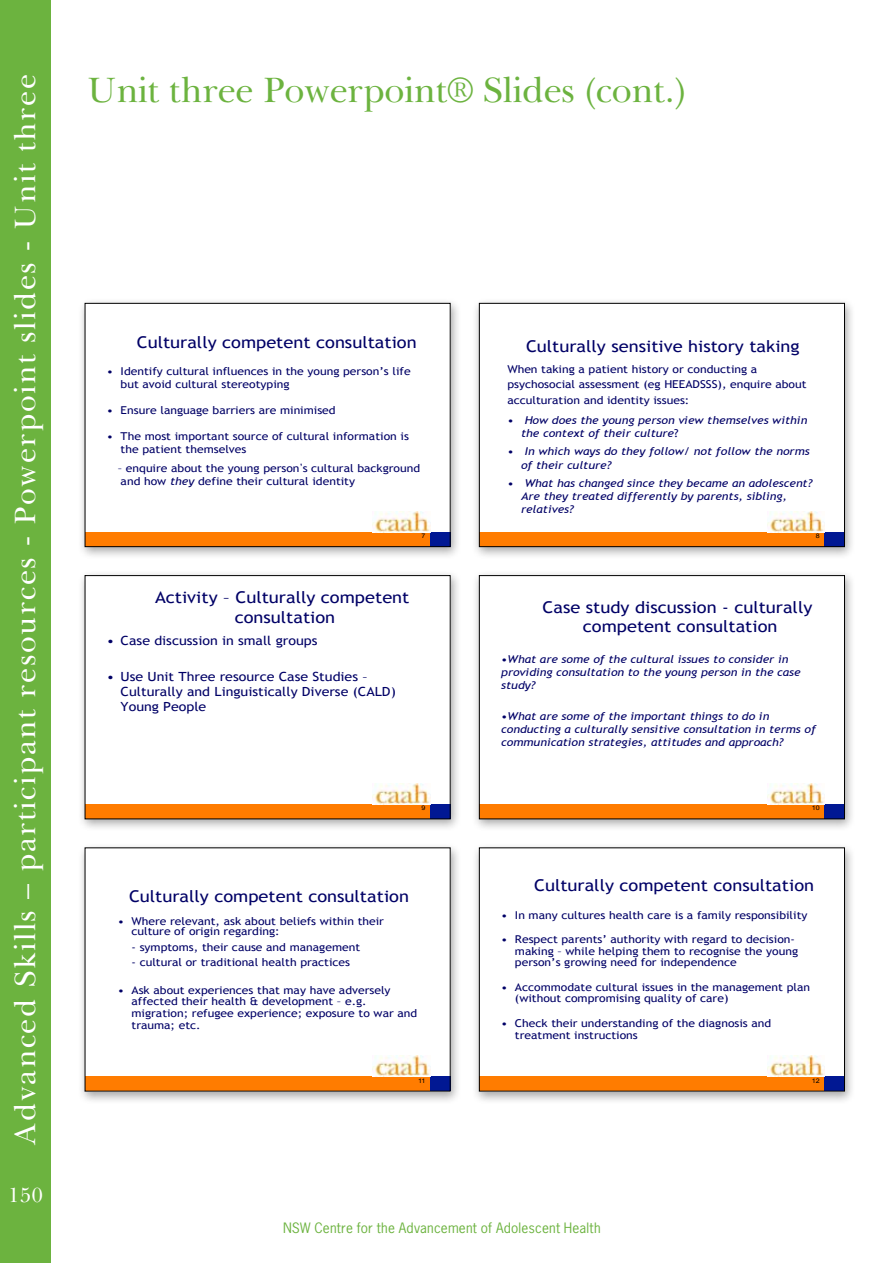
<style>
.page{position:relative;width:893px;height:1263px;background:#fff}
.page>*{position:absolute;margin:0;border:0;box-sizing:border-box;transform-origin:0 0}
.t1{font:36px "Baskerville Greek Upright";letter-spacing:-.01em;color:#6cb33f}
.t2{font:30px "Baskerville Greek Upright";letter-spacing:.05em;color:#fff}
.t3{font:21px "Baskerville Greek Upright";color:#fff}
.t4{font:16.2px/19.4px "Trebuchet MS";color:#006;text-align:center;scale:1.13 1}
.t5{font:13.5px "News Gothic";letter-spacing:.015em;color:#6cb33f}
.t6{font:12.6px/15.1px "Trebuchet MS";color:#006;scale:1.13 1}
.t7{font:10.8px/11.7px "Trebuchet MS";color:#006;scale:1.13 1}
.t8{font:italic 10.8px/12.9px "Trebuchet MS";color:#006;scale:1.13 1}
.t9{font:6.3px "Arial";color:#000;scale:1.13 1}
.s1{font-family:"Hira Kaku Pro W3"}
.s2{font-style:italic}
.s3{font-style:normal}
</style>
<div class="page">
<div style="left:0;top:0;width:50px;height:1263px;background:#6cb33f"></div>
<div style="left:77px;top:297px;width:384px;height:262px;background:#000;opacity:.35"></div>
<div style="left:85px;top:303px;width:365px;height:244px;background:#fff"></div>
<div style="left:77px;top:569px;width:384px;height:262px;background:#000;opacity:.35"></div>
<div style="left:85px;top:576px;width:365px;height:243px;background:#fff"></div>
<div style="left:77px;top:842px;width:384px;height:262px;background:#000;opacity:.35"></div>
<div style="left:85px;top:848px;width:365px;height:243px;background:#fff"></div>
<div style="left:471px;top:297px;width:384px;height:262px;background:#000;opacity:.35"></div>
<div style="left:479px;top:303px;width:365px;height:244px;background:#fff"></div>
<div style="left:471px;top:569px;width:384px;height:262px;background:#000;opacity:.35"></div>
<div style="left:479px;top:576px;width:365px;height:243px;background:#fff"></div>
<div style="left:471px;top:842px;width:384px;height:262px;background:#000;opacity:.35"></div>
<div style="left:479px;top:848px;width:365px;height:243px;background:#fff"></div>
<div style="left:85px;top:532px;width:345px;height:15px;background:#ff7c00"></div>
<div style="left:430px;top:532px;width:20px;height:15px;background:#011893"></div>
<img style="left:373px;top:511px;width:58px;height:21px">
<div style="left:85px;top:303px;width:366px;height:244px;border:1px solid #000"></div>
<div style="left:85px;top:804px;width:345px;height:15px;background:#ff7c00"></div>
<div style="left:430px;top:804px;width:20px;height:15px;background:#011893"></div>
<img style="left:373px;top:783px;width:58px;height:21px">
<div style="left:85px;top:575px;width:366px;height:244px;border:1px solid #000"></div>
<div style="left:85px;top:1077px;width:345px;height:14px;background:#ff7c00"></div>
<div style="left:430px;top:1077px;width:20px;height:14px;background:#011893"></div>
<img style="left:373px;top:1056px;width:58px;height:21px">
<div style="left:479px;top:532px;width:345px;height:15px;background:#ff7c00"></div>
<div style="left:824px;top:532px;width:20px;height:15px;background:#011893"></div>
<img style="left:767px;top:511px;width:58px;height:21px">
<div style="left:479px;top:303px;width:366px;height:244px;border:1px solid #000"></div>
<div style="left:479px;top:804px;width:345px;height:15px;background:#ff7c00"></div>
<div style="left:824px;top:804px;width:20px;height:15px;background:#011893"></div>
<img style="left:767px;top:783px;width:58px;height:21px">
<div style="left:479px;top:575px;width:366px;height:244px;border:1px solid #000"></div>
<div style="left:479px;top:1077px;width:345px;height:14px;background:#ff7c00"></div>
<div style="left:824px;top:1077px;width:20px;height:14px;background:#011893"></div>
<img style="left:767px;top:1056px;width:58px;height:21px">
<div style="left:479px;top:847px;width:366px;height:244px;border:1px solid #000"></div>
<p class="t2" style="left:9px;top:1146px;width:1073px;rotate:-90deg">Advanced Skills – participant resources - Powerpoint slides - Unit three</p>
<h3 class="t3" style="left:8px;top:1183px;width:37px">150</h3>
<h1 class="t1" style="left:87px;top:71px;width:601px">Unit three Powerpoint® Slides (cont.)</h1>
<p class="t4" style="left:137px;top:333px;width:249px">Culturally competent consultation</p>
<p class="t7" style="left:121px;top:365px;width:258px;line-height:12.6px;text-indent:-14px">• Identify cultural influences in the young person’s life but avoid cultural stereotyping</p>
<p class="t7" style="left:107px;top:405px;width:204px">• Ensure language barriers are minimised</p>
<p class="t7" style="left:121px;top:430px;width:257px;line-height:12.8px;text-indent:-14px">• The most important source of cultural information is the patient themselves</p>
<p class="t7" style="left:118px;top:461px;width:269px;line-height:13.2px">– enquire about the young person<span class="s1">’</span>s cultural background and how <span class="s2">they</span> define their cultural identity</p>
<p class="t9" style="left:421px;top:532px;width:5px">7</p>
<p class="t4" style="left:155px;top:588px;width:227px">Activity – Culturally competent consultation</p>
<p class="t6" style="left:107px;top:633px;width:188px">• Case discussion in small groups</p>
<p class="t6" style="left:121px;top:669px;width:245px;text-indent:-14px">• Use Unit Three resource Case Studies –<br>Culturally and Linguistically Diverse (CALD)<br>Young People</p>
<p class="t9" style="left:421px;top:804px;width:5px">9</p>
<p class="t4" style="left:129px;top:887px;width:249px">Culturally competent consultation</p>
<p class="t7" style="left:132px;top:916px;width:225px;line-height:10.4px;text-indent:-14px">• Where relevant, ask about beliefs within their culture of origin regarding:</p>
<p class="t7" style="left:132px;top:941px;width:204px">- symptoms, their cause and management</p>
<p class="t7" style="left:132px;top:957px;width:195px">- cultural or traditional health practices</p>
<p class="t7" style="left:132px;top:984px;width:254px;text-indent:-14px">• Ask about experiences that may have adversely affected their health &amp; development – e.g. migration; refugee experience; exposure to war and trauma; etc.</p>
<p class="t9" style="left:418px;top:1076px;width:8px">11</p>
<p class="t4" style="left:526px;top:337px;width:244px">Culturally sensitive history taking</p>
<p class="t7" style="left:507px;top:361px;width:266px;line-height:15.5px">When taking a patient history or conducting a psychosocial assessment (eg HEEADSSS), enquire about acculturation and identity issues:</p>
<p class="t8" style="left:521px;top:414px;width:255px;text-indent:-14px"><span class="s3">•</span> How does the young person view themselves within the context of their culture<span class="s3">?</span></p>
<p class="t8" style="left:521px;top:445px;width:257px;text-indent:-14px"><span class="s3">•</span> In which ways do they follow/ not follow the norms of their culture?</p>
<p class="t8" style="left:521px;top:477px;width:259px;text-indent:-14px"><span class="s3">•</span> What has changed since they became an adolescent?<br>Are they treated differently by parents, sibling, relatives?</p>
<p class="t9" style="left:816px;top:532px;width:5px">8</p>
<p class="t4" style="left:543px;top:597px;width:240px">Case study discussion - culturally competent consultation</p>
<p class="t8" style="left:501px;top:653px;width:267px"><span class="s3">•</span>What are some of the cultural issues to consider in providing consultation to the young person in the case study?</p>
<p class="t8" style="left:501px;top:710px;width:280px"><span class="s3">•</span>What are some of the important things to do in conducting a culturally sensitive consultation in terms of communication strategies, attitudes and approach?</p>
<p class="t9" style="left:812px;top:804px;width:8px">10</p>
<p class="t4" style="left:534px;top:875px;width:249px">Culturally competent consultation</p>
<p class="t7" style="left:501px;top:909px;width:272px">• In many cultures health care is a family responsibility</p>
<p class="t7" style="left:515px;top:933px;width:252px;text-indent:-14px">• Respect parents’ authority with regard to decision&shy;making – while helping them to recognise the young person’s growing need for independence</p>
<p class="t7" style="left:515px;top:981px;width:263px;text-indent:-14px">• Accommodate cultural issues in the management plan (without compromising quality of care)</p>
<p class="t7" style="left:515px;top:1017px;width:228px;text-indent:-14px">• Check their understanding of the diagnosis and treatment instructions</p>
<p class="t9" style="left:812px;top:1076px;width:8px">12</p>
<p class="t5" style="left:283px;top:1219px;width:319px">NSW Centre for the Advancement of Adolescent Health</p>
</div>
